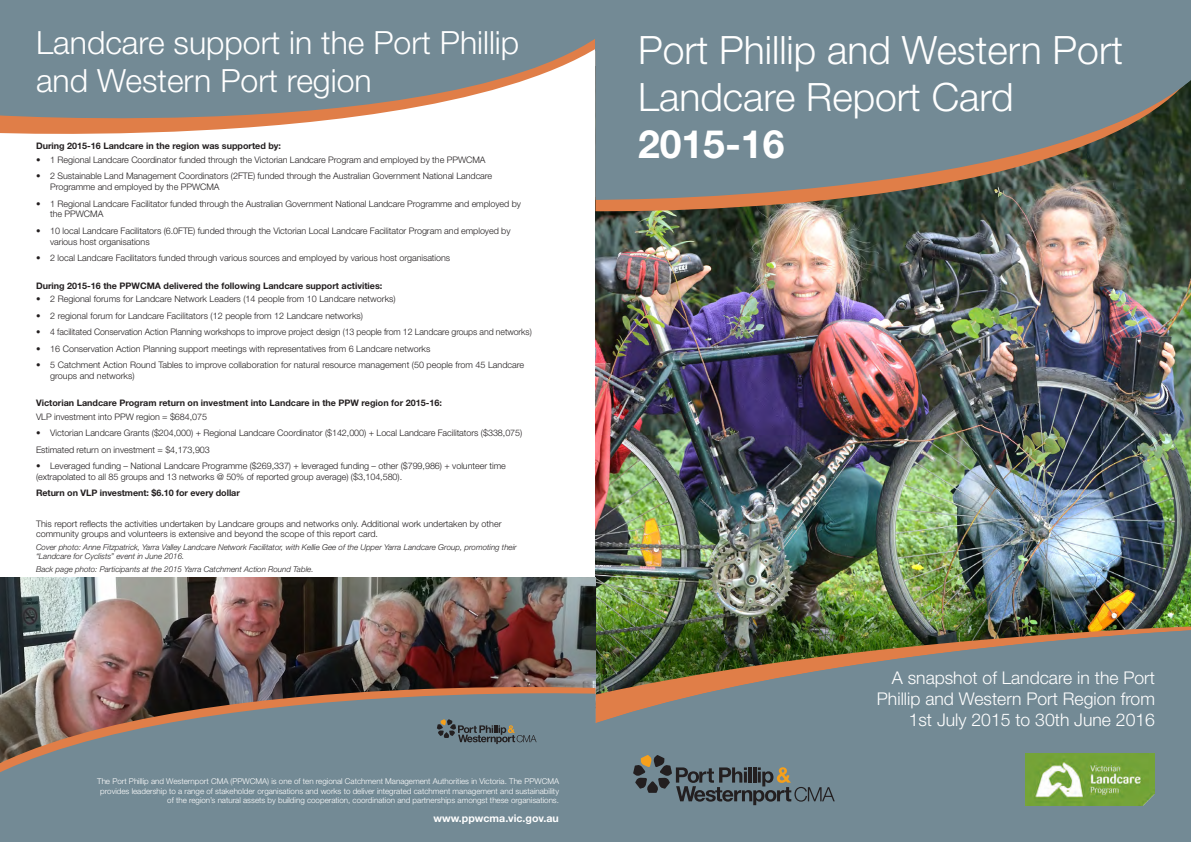
<style>
.page{position:relative;width:1191px;height:842px;background:#fff}
.page>*{position:absolute;margin:0;border:0;box-sizing:border-box;transform-origin:0 0}
.t1{font:300 39.1px/46.9px "Helvetica Neue LT Std";color:#fff}
.t2{font:700 39.1px "Helvetica Neue LT Std";color:#fff}
.t3{font:300 32px/38.4px "Helvetica Neue LT Std";color:#fff}
.t4{font:300 17.6px/21.1px "Helvetica Neue LT Std";color:#fff;text-align:right}
.t5{font:700 10.6px "Helvetica Neue LT Std";color:#fff}
.t6{font:300 9px/10.8px "Helvetica Neue LT Std";letter-spacing:-.005em;color:#231f20}
.t7{font:700 9px "Helvetica Neue LT Std";color:#231f20}
.t8{font:300 8px/9.6px "Helvetica Neue LT Std";color:#fff;text-align:right}
.t9{font:italic 300 8px/9.6px "Helvetica Neue LT Std";color:#231f20}
</style>
<div class="page">
<img style="left:595px;top:221px;width:596px;height:405px">
<img style="left:595px;top:202px;width:596px;height:19px">
<svg style="left:595px;top:0;width:596px;height:202px;fill:#738a95"></svg>
<svg style="left:595px;top:627px;width:596px;height:215px;fill:#738a95"></svg>
<svg style="left:677px;top:755px;width:157px;height:50px"></svg>
<img style="left:1026px;top:754px;width:129px;height:52px">
<div style="left:595px;top:0;width:328px;height:159px;background:#738a95"></div>
<svg style="left:0;top:0;width:794px;height:153px;fill:#738a95"></svg>
<img style="left:0;top:578px;width:595px;height:88px">
<img style="left:0;top:666px;width:677px;height:176px">
<svg style="left:0;top:676px;width:675px;height:166px;fill:#738a95"></svg>
<svg style="left:437px;top:719px;width:99px;height:25px"></svg>
<div style="left:593px;top:723px;width:7px;height:119px;background:#738a95"></div>
<div style="left:595px;top:0;width:44px;height:51px;background:#738a95"></div>
<div style="left:621px;top:0;width:43px;height:30px;background:#738a95"></div>
<p class="t3" style="left:36px;top:23px;width:485px">Landcare support in the Port Phillip and Western Port region</p>
<p class="t7" style="left:36px;top:141px;width:247px">During 2015-16 Landcare in the region was supported by:</p>
<p class="t6" style="left:36px;top:154px;width:451px">• 1 Regional Landcare Coordinator funded through the Victorian Landcare Program and employed by the PPWCMA</p>
<p class="t6" style="left:50px;top:171px;width:443px;text-indent:-14px">• 2 Sustainable Land Management Coordinators (2FTE) funded through the Australian Government National Landcare<br>Programme and employed by the PPWCMA</p>
<p class="t6" style="left:50px;top:198px;width:472px;text-indent:-14px">• 1 Regional Landcare Facilitator funded through the Australian Government National Landcare Programme and employed by the PPWCMA</p>
<p class="t6" style="left:50px;top:225px;width:462px;text-indent:-14px">• 10 local Landcare Facilitators (6.0FTE) funded through the Victorian Local Landcare Facilitator Program and employed by various host organisations</p>
<p class="t6" style="left:36px;top:252px;width:416px">• 2 local Landcare Facilitators funded through various sources and employed by various host organisations</p>
<p class="t7" style="left:36px;top:280px;width:348px">During 2015-16 the PPWCMA delivered the following Landcare support activities:</p>
<p class="t6" style="left:36px;top:293px;width:361px">• 2 Regional forums for Landcare Network Leaders (14 people from 10 Landcare networks)</p>
<p class="t6" style="left:36px;top:310px;width:328px">• 2 regional forum for Landcare Facilitators (12 people from 12 Landcare networks)</p>
<p class="t6" style="left:36px;top:326px;width:497px">• 4 facilitated Conservation Action Planning workshops to improve project design (13 people from 12 Landcare groups and networks)</p>
<p class="t6" style="left:36px;top:343px;width:396px">• 16 Conservation Action Planning support meetings with representatives from 6 Landcare networks</p>
<p class="t6" style="left:50px;top:359px;width:475px;text-indent:-14px">• 5 Catchment Action Round Tables to improve collaboration for natural resource management (50 people from 45 Landcare groups and networks)</p>
<p class="t7" style="left:36px;top:397px;width:407px">Victorian Landcare Program return on investment into Landcare in the PPW region for 2015-16:</p>
<p class="t6" style="left:36px;top:411px;width:173px">VLP investment into PPW region = $684,075</p>
<p class="t6" style="left:36px;top:427px;width:488px">• Victorian Landcare Grants ($204,000) + Regional Landcare Coordinator ($142,000) + Local Landcare Facilitators ($338,075)</p>
<p class="t6" style="left:36px;top:444px;width:175px">Estimated return on investment = $4,173,903</p>
<p class="t6" style="left:36px;top:460px;width:471px">• Leveraged funding – National Landcare Programme ($269,337) + leveraged funding – other ($799,986) + volunteer time (extrapolated to all 85 groups and 13 networks @ 50% of reported group average) ($3,104,580).</p>
<p class="t7" style="left:36px;top:488px;width:205px">Return on VLP investment: $6.10 for every dollar</p>
<p class="t6" style="left:36px;top:518px;width:467px">This report reflects the activities undertaken by Landcare groups and networks only. Additional work undertaken by other community groups and volunteers is extensive and beyond the scope of this report card.</p>
<p class="t9" style="left:36px;top:542px;width:482px">Cover photo: Anne Fitzpatrick, Yarra Valley Landcare Network Facilitator, with Kellie Gee of the Upper Yarra Landcare Group, promoting their “Landcare for Cyclists” event in June 2016.</p>
<p class="t9" style="left:36px;top:564px;width:279px">Back page photo: Participants at the 2015 Yarra Catchment Action Round Table.</p>
<p class="t8" style="left:97px;top:776px;width:463px">The Port Phillip and Westernport CMA (PPWCMA) is one of ten regional Catchment Management Authorities in Victoria. The PPWCMA provides leadership to a range of stakeholder organisations and works to deliver integrated catchment management and sustainability of the region’s natural assets by building cooperation, coordination and partnerships amongst these organisations.</p>
<p class="t5" style="left:433px;top:811px;width:127px">www.ppwcma.vic.gov.au</p>
<p class="t1" style="left:638px;top:26px;width:486px">Port Phillip and Western Port<br>Landcare Report Card</p>
<p class="t2" style="left:638px;top:120px;width:148px">2015-16</p>
<p class="t4" style="left:877px;top:666px;width:279px">A snapshot of Landcare in the Port<br>Phillip and Western Port Region from<br>1st July 2015 to 30th June 2016</p>
</div>
